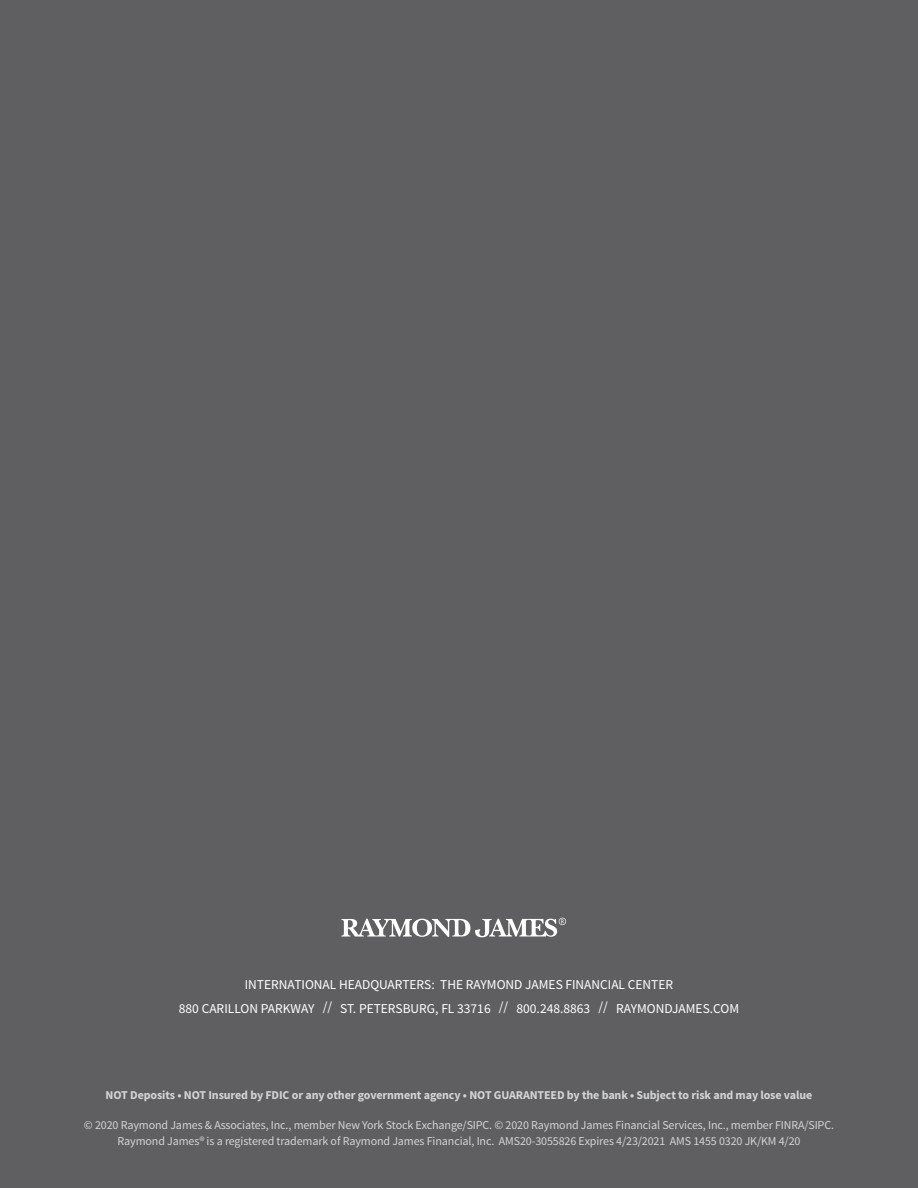
<style>
.page{position:relative;width:918px;height:1188px;background:#5f5f62}
.page>*{position:absolute;margin:0;border:0;box-sizing:border-box;transform-origin:0 0}
.t1{font:13.5px "Source Sans Pro";color:#fff}
.t2{font:12px/16.5px "Source Sans Pro";letter-spacing:-.01em;color:#d3d4d6;text-align:center}
.t3{font:700 12px "Source Sans Pro";letter-spacing:-.01em;color:#d3d4d6}
</style>
<div class="page">
<svg style="left:341px;top:918px;width:225px;height:20px"></svg>
<p class="t1" style="left:245px;top:976px;width:430px">INTERNATIONAL HEADQUARTERS: THE RAYMOND JAMES FINANCIAL CENTER</p>
<p class="t1" style="left:179px;top:1000px;width:562px">880 CARILLON PARKWAY // ST. PETERSBURG, FL 33716 // 800.248.8863 // RAYMONDJAMES.COM</p>
<p class="t3" style="left:106px;top:1087px;width:708px">NOT Deposits • NOT Insured by FDIC or any other government agency • NOT GUARANTEED by the bank • Subject to risk and may lose value</p>
<p class="t2" style="left:84px;top:1117px;width:752px">© 2020 Raymond James &amp; Associates, Inc., member New York Stock Exchange/SIPC. © 2020 Raymond James Financial Services, Inc., member FINRA/SIPC.<br>Raymond James® is a registered trademark of Raymond James Financial, Inc. AMS20-3055826 Expires 4/23/2021 AMS 1455 0320 JK/KM 4/20</p>
</div>
